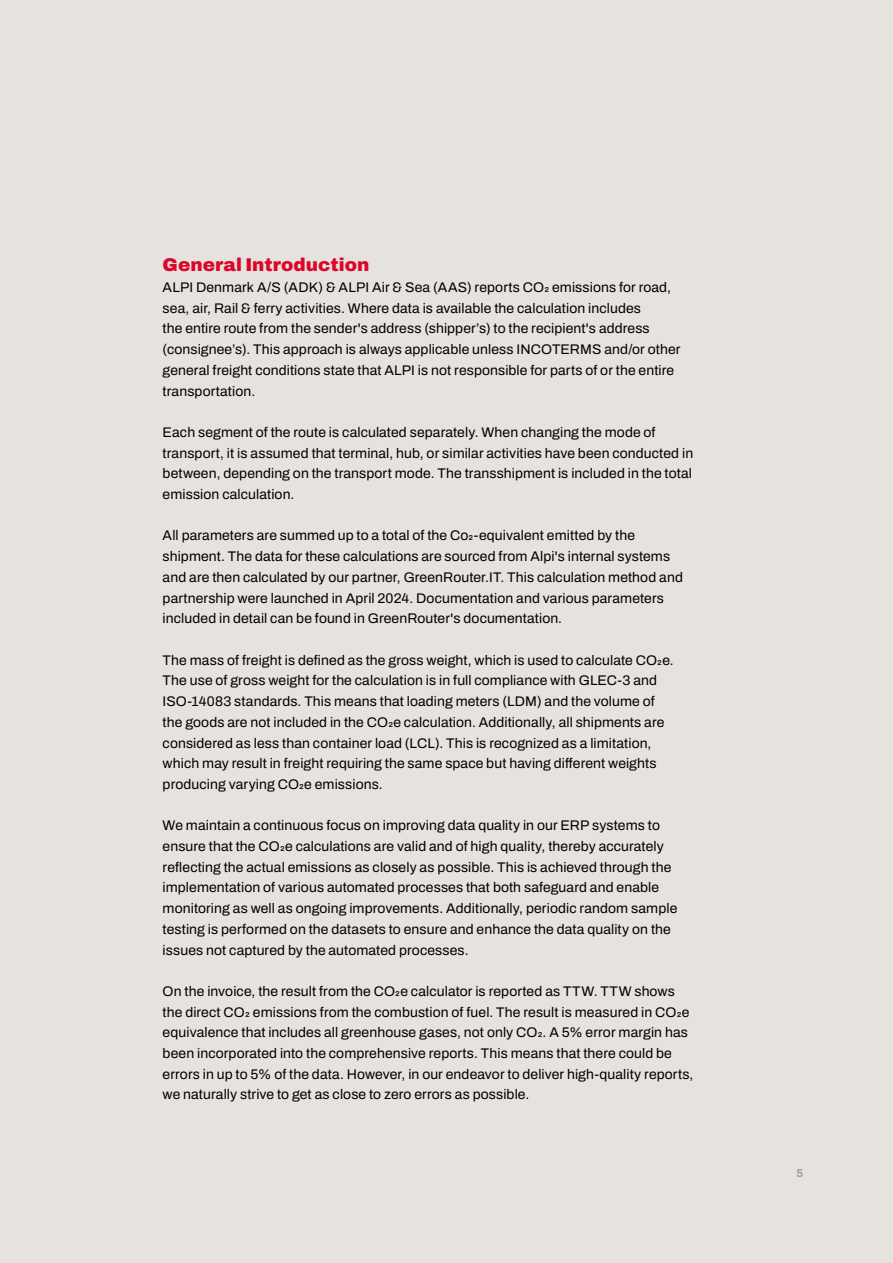
<style>
.page{position:relative;width:893px;height:1263px;background:#e6e2de}
.page>*{position:absolute;margin:0;border:0;box-sizing:border-box;transform-origin:0 0}
.ALPI_Brødtekst{font:900 18.45px "Archivo";letter-spacing:.005em;color:#dd052b}
.ALPI_Brødtekst-2{font:13.95px/20.7px "Archivo";letter-spacing:.01em;color:#000}
.t1{font:700 11.55px "Archivo";color:#9d9d9c}
</style>
<div class="page">
<p class="ALPI_Brødtekst" style="left:163px;top:251px;width:208px">General Introduction</p>
<p class="ALPI_Brødtekst-2" style="left:163px;top:277px;width:519px">ALPI Denmark A/S (ADK) &amp; ALPI Air &amp; Sea (AAS) reports CO2 emissions for road, sea, air, Rail &amp; ferry activities. Where data is available the calculation includes<br>the entire route from the sender's address (shipper’s) to the recipient's address (consignee’s). This approach is always applicable unless INCOTERMS and/or other general freight conditions state that ALPI is not responsible for parts of or the entire transportation.</p>
<p class="ALPI_Brødtekst-2" style="left:163px;top:422px;width:532px">Each segment of the route is calculated separately. When changing the mode of transport, it is assumed that terminal, hub, or similar activities have been conducted in between, depending on the transport mode. The transshipment is included in the total emission calculation.</p>
<p class="ALPI_Brødtekst-2" style="left:163px;top:525px;width:522px">All parameters are summed up to a total of the Co2-equivalent emitted by the shipment. The data for these calculations are sourced from Alpi's internal systems and are then calculated by our partner, GreenRouter.IT. This calculation method and partnership were launched in April 2024. Documentation and various parameters included in detail can be found in GreenRouter's documentation.</p>
<p class="ALPI_Brødtekst-2" style="left:163px;top:649px;width:513px">The mass of freight is defined as the gross weight, which is used to calculate CO2e.<br>The use of gross weight for the calculation is in full compliance with GLEC-3 and ISO-14083 standards. This means that loading meters (LDM) and the volume of the goods are not included in the CO2e calculation. Additionally, all shipments are considered as less than container load (LCL). This is recognized as a limitation, which may result in freight requiring the same space but having different weights producing varying CO2e emissions.</p>
<p class="ALPI_Brødtekst-2" style="left:163px;top:815px;width:516px">We maintain a continuous focus on improving data quality in our ERP systems to ensure that the CO2e calculations are valid and of high quality, thereby accurately reflecting the actual emissions as closely as possible. This is achieved through the implementation of various automated processes that both safeguard and enable monitoring as well as ongoing improvements. Additionally, periodic random sample testing is performed on the datasets to ensure and enhance the data quality on the issues not captured by the automated processes.</p>
<p class="ALPI_Brødtekst-2" style="left:163px;top:981px;width:532px">On the invoice, the result from the CO2e calculator is reported as TTW. TTW shows the direct CO2 emissions from the combustion of fuel. The result is measured in CO2e equivalence that includes all greenhouse gases, not only CO2. A 5% error margin has been incorporated into the comprehensive reports. This means that there could be errors in up to 5% of the data. However, in our endeavor to deliver high-quality reports, we naturally strive to get as close to zero errors as possible.</p>
<p class="t1" style="left:796px;top:1165px;width:8px">5</p>
</div>
